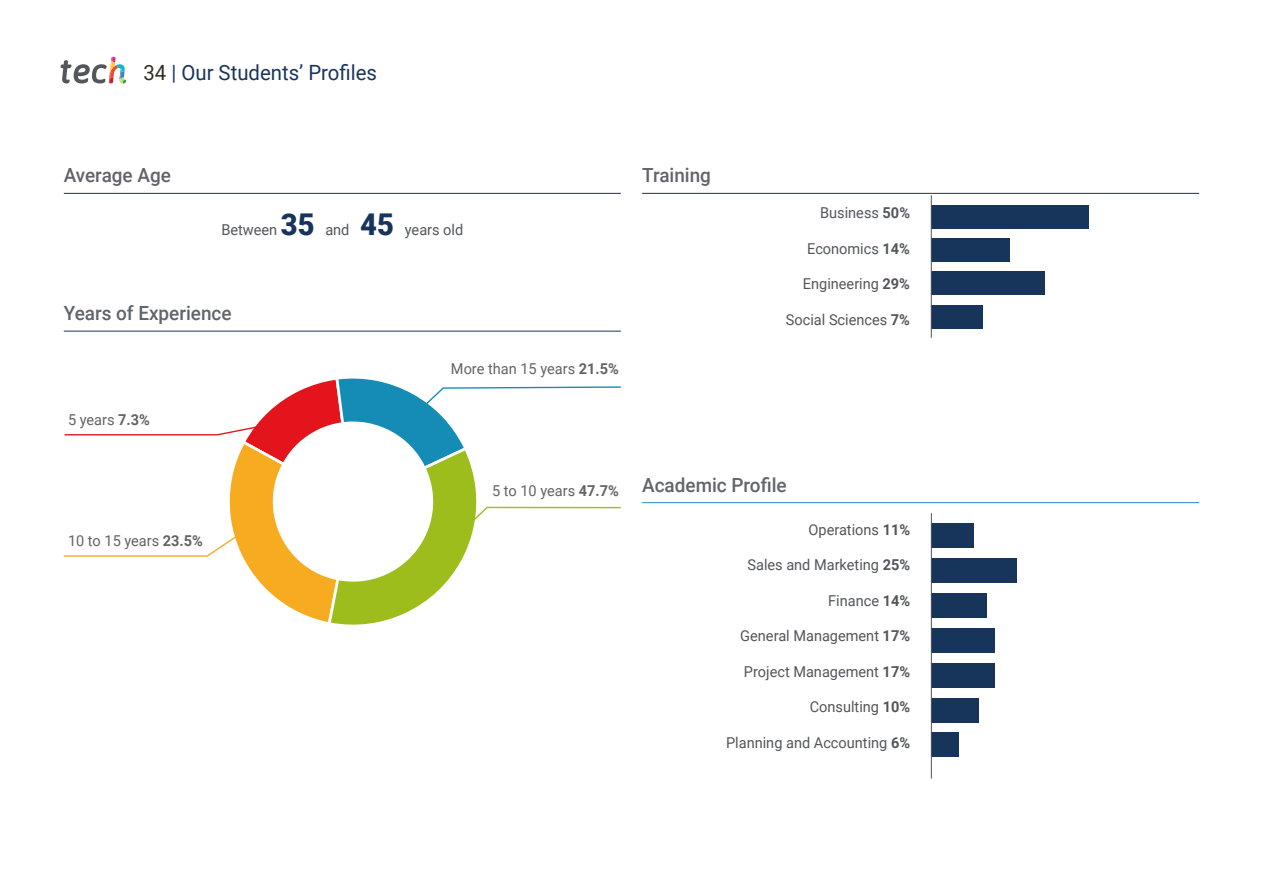
<style>
.page{position:relative;width:1263px;height:893px;background:#fff}
.page>*{position:absolute;margin:0;border:0;box-sizing:border-box;transform-origin:0 0}
.t1{font:21px "Roboto";color:#1a355c}
.t2{font:500 19.5px "Roboto";color:#61646a}
.t3{font:15px "Roboto";color:#52555b}
.t4{font:15px "Roboto";color:#636363}
.s1{color:#312e20}
.s2{font-weight:900;font-size:30px;color:#17355b}
.s3{font-weight:700}
</style>
<div class="page">
<svg style="left:61px;top:57px;width:65px;height:27px"></svg>
<hr style="left:64px;top:193px;width:557px;height:1px;background:#17355b">
<hr style="left:642px;top:193px;width:557px;height:1px;background:#17355b">
<div style="left:931px;top:205px;width:158px;height:23px;background:#17355b"></div>
<div style="left:931px;top:238px;width:79px;height:24px;background:#17355b"></div>
<div style="left:931px;top:271px;width:114px;height:24px;background:#17355b"></div>
<div style="left:931px;top:305px;width:51px;height:23px;background:#17355b"></div>
<hr style="left:931px;top:195px;width:1px;height:143px;background:#52555b">
<hr style="left:642px;top:502px;width:557px;height:1px;background:#2488c9">
<div style="left:931px;top:524px;width:43px;height:24px;background:#17355b"></div>
<div style="left:931px;top:558px;width:85px;height:25px;background:#17355b"></div>
<div style="left:931px;top:593px;width:56px;height:25px;background:#17355b"></div>
<div style="left:931px;top:628px;width:64px;height:25px;background:#17355b"></div>
<div style="left:931px;top:663px;width:64px;height:25px;background:#17355b"></div>
<div style="left:931px;top:698px;width:47px;height:24px;background:#17355b"></div>
<div style="left:931px;top:733px;width:28px;height:24px;background:#17355b"></div>
<hr style="left:931px;top:513px;width:1px;height:266px;background:#52555b">
<hr style="left:64px;top:331px;width:557px;height:1px;background:#17355b">
<svg style="left:64px;top:378px;width:557px;height:247px"></svg>
<h1 class="t1" style="left:144px;top:57px;width:235px"><span class="s1">34</span> | Our Students’ Profiles</h1>
<h2 class="t2" style="left:64px;top:161px;width:109px">Average Age</h2>
<p class="t3" style="left:221px;top:219px;width:243px">Between <span class="s2">35</span> and <span class="s2">45</span> years old</p>
<h2 class="t2" style="left:64px;top:300px;width:169px">Years of Experience</h2>
<p class="t4" style="left:68px;top:409px;width:83px">5 years <span class="s3">7.3%</span></p>
<p class="t4" style="left:68px;top:530px;width:136px">10 to 15 years <span class="s3">23.5%</span></p>
<p class="t4" style="left:451px;top:358px;width:169px">More than 15 years <span class="s3">21.5%</span></p>
<p class="t4" style="left:492px;top:480px;width:128px">5 to 10 years <span class="s3">47.7%</span></p>
<h2 class="t2" style="left:642px;top:161px;width:70px">Training</h2>
<p class="t3" style="left:820px;top:202px;width:91px">Business <span class="s3">50%</span></p>
<p class="t3" style="left:807px;top:238px;width:104px">Economics <span class="s3">14%</span></p>
<p class="t3" style="left:803px;top:273px;width:109px">Engineering <span class="s3">29%</span></p>
<p class="t3" style="left:786px;top:309px;width:126px">Social Sciences <span class="s3">7%</span></p>
<h2 class="t2" style="left:642px;top:471px;width:146px">Academic Profile</h2>
<p class="t3" style="left:808px;top:519px;width:103px">Operations <span class="s3">11%</span></p>
<p class="t3" style="left:747px;top:554px;width:164px">Sales and Marketing <span class="s3">25%</span></p>
<p class="t3" style="left:828px;top:590px;width:83px">Finance <span class="s3">14%</span></p>
<p class="t3" style="left:740px;top:625px;width:171px">General Management <span class="s3">17%</span></p>
<p class="t3" style="left:744px;top:661px;width:168px">Project Management <span class="s3">17%</span></p>
<p class="t3" style="left:810px;top:696px;width:102px">Consulting <span class="s3">10%</span></p>
<p class="t3" style="left:726px;top:732px;width:186px">Planning and Accounting <span class="s3">6%</span></p>
</div>
